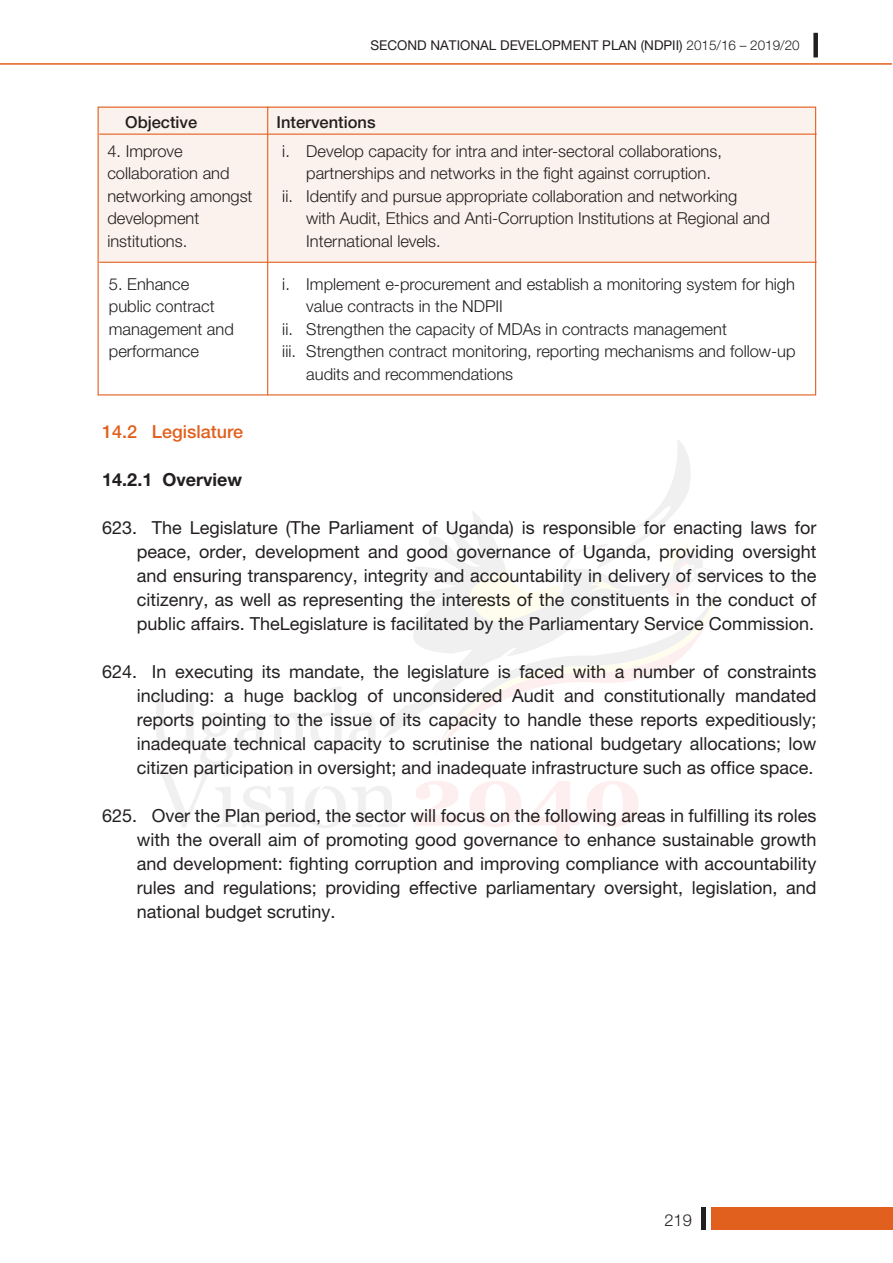
<style>
.page{position:relative;width:893px;height:1263px;background:#fff}
.page>*{position:absolute;margin:0;border:0;box-sizing:border-box;transform-origin:0 0}
.t1{font:90.9px "Nyala";color:#231f20;scale:.92 1}
.t2{font:18px/24px "Helvetica Neue LT Pro";color:#231f20;text-align:justify}
.t3{font:500 18px "Helvetica Neue LT Pro";color:#e2601e}
.t4{font:700 18px "Helvetica Neue LT Pro";color:#231f20}
.t5{font:300 16.5px/22.5px "Helvetica Neue LT Pro";color:#231f20}
.t6{font:500 16.5px "Helvetica Neue LT Pro";color:#231f20}
.t7{font:13.5px "Helvetica Neue LT Pro";color:#231f20}
.s1{font-weight:300}
</style>
<div class="page">
<div style="left:711px;top:1207px;width:181px;height:23px;background:#e2601e"></div>
<div style="left:701px;top:1207px;width:5px;height:23px;background:#231f20"></div>
<svg style="left:384px;top:537px;width:52px;height:201px"></svg>
<svg style="left:415px;top:781px;width:46px;height:45px"></svg>
<svg style="left:469px;top:781px;width:52px;height:46px"></svg>
<svg style="left:528px;top:781px;width:51px;height:60px"></svg>
<svg style="left:587px;top:781px;width:52px;height:46px"></svg>
<svg style="left:154px;top:766px;width:244px;height:62px"></svg>
<svg style="left:432px;top:582px;width:5px;height:173px"></svg>
<svg style="left:436px;top:440px;width:282px;height:312px"></svg>
<div style="left:813px;top:33px;width:5px;height:24px;background:#231f20"></div>
<hr style="left:0;top:63px;width:892px;height:2px;background:#e2601e">
<div style="left:98px;top:107px;width:718px;height:156px;background:#fcf2ed"></div>
<hr style="left:267px;top:107px;width:1px;height:288px;background:#e2601e">
<hr style="left:99px;top:134px;width:718px;height:1px;background:#e2601e">
<hr style="left:99px;top:262px;width:718px;height:1px;background:#e2601e">
<p class="t7" style="left:370px;top:37px;width:431px">SECOND NATIONAL DEVELOPMENT PLAN (NDPII) <span class="s1">2015/16 – 2019/20</span></p>
<p class="t6" style="left:125px;top:112px;width:74px">Objective</p>
<p class="t6" style="left:277px;top:112px;width:101px">Interventions</p>
<p class="t5" style="left:107px;top:139px;width:147px">4. Improve collaboration and networking amongst development institutions.</p>
<p class="t5" style="left:282px;top:139px;width:441px">i. Develop capacity for intra and inter-sectoral collaborations,</p>
<p class="t5" style="left:306px;top:162px;width:406px">partnerships and networks in the fight against corruption.</p>
<p class="t5" style="left:282px;top:184px;width:456px">ii. Identify and pursue appropriate collaboration and networking</p>
<p class="t5" style="left:306px;top:207px;width:465px">with Audit, Ethics and Anti-Corruption Institutions at Regional and</p>
<p class="t5" style="left:306px;top:229px;width:136px">International levels.</p>
<p class="t5" style="left:109px;top:272px;width:127px">5. Enhance public contract management and performance</p>
<p class="t5" style="left:282px;top:272px;width:514px">i. Implement e-procurement and establish a monitoring system for high</p>
<p class="t5" style="left:306px;top:295px;width:198px">value contracts in the NDPII</p>
<p class="t5" style="left:282px;top:317px;width:446px">ii. Strengthen the capacity of MDAs in contracts management</p>
<p class="t5" style="left:282px;top:340px;width:515px">iii. Strengthen contract monitoring, reporting mechanisms and follow-up</p>
<p class="t5" style="left:306px;top:362px;width:208px">audits and recommendations</p>
<p class="t3" style="left:102px;top:421px;width:142px">14.2 Legislature</p>
<p class="t4" style="left:102px;top:468px;width:141px">14.2.1 Overview</p>
<p class="t2" style="left:137px;top:515px;width:681px;text-indent:-34px">623. The Legislature (The Parliament of Uganda) is responsible for enacting laws for peace, order, development and good governance of Uganda, providing oversight and ensuring transparency, integrity and accountability in delivery of services to the citizenry, as well as representing the interests of the constituents in the conduct of public affairs. TheLegislature is facilitated by the Parliamentary Service Commission.</p>
<p class="t2" style="left:137px;top:659px;width:681px;text-indent:-34px">624. In executing its mandate, the legislature is faced with a number of constraints including: a huge backlog of unconsidered Audit and constitutionally mandated reports pointing to the issue of its capacity to handle these reports expeditiously; inadequate technical capacity to scrutinise the national budgetary allocations; low citizen participation in oversight; and inadequate infrastructure such as office space.</p>
<p class="t2" style="left:137px;top:803px;width:681px;text-indent:-34px">625. Over the Plan period, the sector will focus on the following areas in fulfilling its roles with the overall aim of promoting good governance to enhance sustainable growth and development: fighting corruption and improving compliance with accountability rules and regulations; providing effective parliamentary oversight, legislation, and national budget scrutiny.</p>
<h1 class="t1" style="left:150px;top:665px;width:251px">Uganda</h1>
<p class="t5" style="left:664px;top:1209px;width:29px">219</p>
</div>
